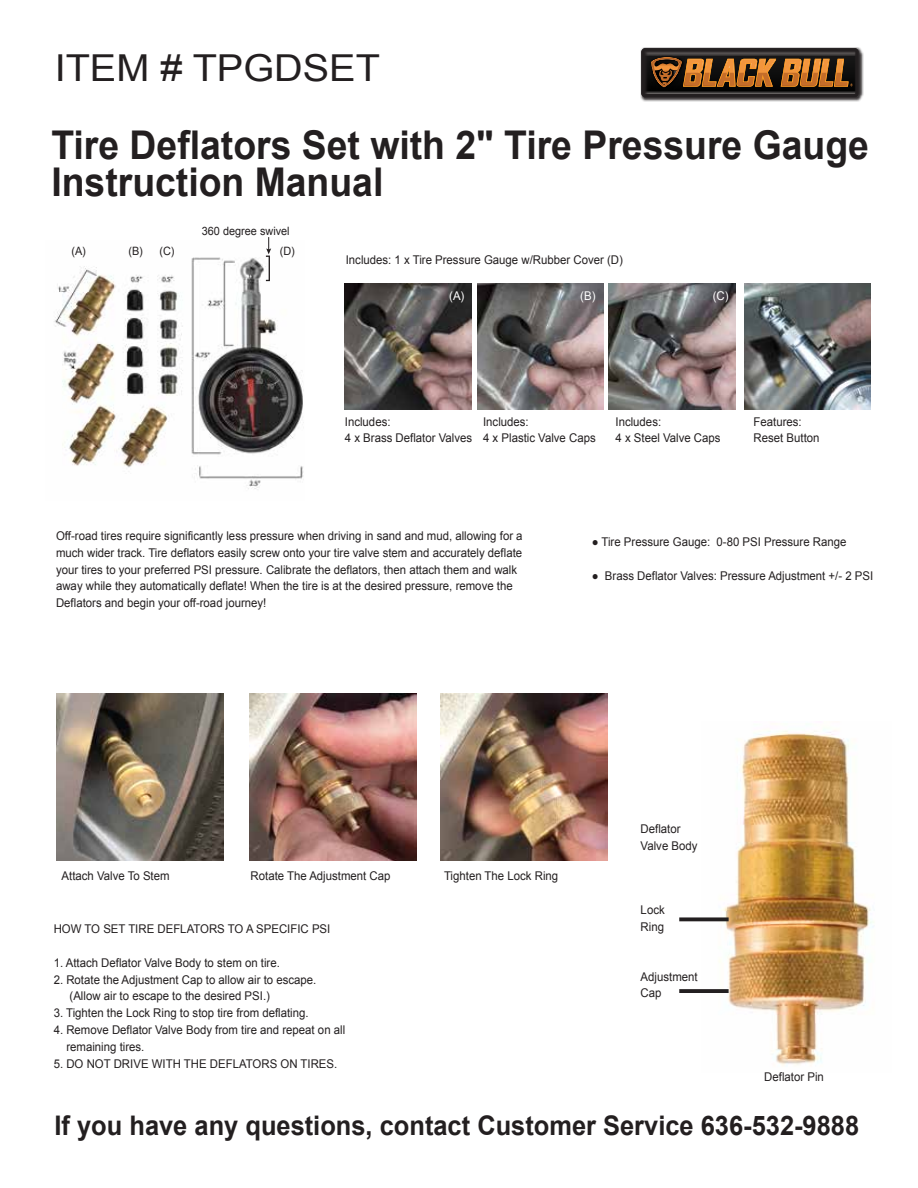
<style>
.page{position:relative;width:918px;height:1188px;background:#fff}
.page>*{position:absolute;margin:0;border:0;box-sizing:border-box;transform-origin:0 0}
.t1{font:700 39.6px/36.5px "Arial";color:#231f20;scale:.94 1}
.t2{font:37.2px "Arial";color:#231f20;scale:1.07 1}
.t3{font:700 27px "Arial";color:#231f20;scale:.94 1}
.t4{font:12px/16.8px "Arial";color:#231f20;scale:.95 1}
.t5{font:12px "Arial";color:#fff;scale:.95 1}
.t6{font:11.55px "Arial";color:#231f20;scale:.95 1}
</style>
<div class="page">
<img style="left:477px;top:283px;width:127px;height:127px">
<img style="left:640px;top:47px;width:224px;height:55px">
<svg style="left:641px;top:47px;width:218px;height:50px;background:#5f4126"></svg>
<img style="left:249px;top:693px;width:167px;height:168px">
<img style="left:56px;top:693px;width:167px;height:168px">
<img style="left:440px;top:693px;width:168px;height:168px">
<img style="left:702px;top:730px;width:172px;height:336px">
<svg style="left:679px;top:917px;width:50px;height:4px"></svg>
<svg style="left:679px;top:989px;width:50px;height:4px"></svg>
<img style="left:609px;top:283px;width:126px;height:127px">
<img style="left:345px;top:283px;width:126px;height:126px">
<img style="left:54px;top:248px;width:250px;height:242px">
<svg style="left:266px;top:237px;width:5px;height:44px"></svg>
<img style="left:745px;top:283px;width:126px;height:126px">
<h2 class="t2" style="left:55px;top:43px;width:306px">ITEM # TPGDSET</h2>
<h1 class="t1" style="left:51px;top:128px;width:871px">Tire Deflators Set with 2" Tire Pressure Gauge<br>Instruction Manual</h1>
<p class="t6" style="left:202px;top:224px;width:94px">360 degree swivel</p>
<p class="t6" style="left:71px;top:244px;width:17px">(A)</p>
<p class="t6" style="left:128px;top:244px;width:50px">(B) (C)</p>
<p class="t6" style="left:280px;top:244px;width:17px">(D)</p>
<p class="t4" style="left:346px;top:252px;width:293px">Includes: 1 x Tire Pressure Gauge w/Rubber Cover (D)</p>
<p class="t5" style="left:449px;top:288px;width:18px">(A)</p>
<p class="t5" style="left:580px;top:288px;width:18px">(B)</p>
<p class="t5" style="left:713px;top:288px;width:18px">(C)</p>
<p class="t4" style="left:345px;top:413px;width:135px">Includes:<br>4 x Brass Deflator Valves</p>
<p class="t4" style="left:754px;top:413px;width:71px">Features:<br>Reset Button</p>
<p class="t4" style="left:483px;top:413px;width:120px">Includes:<br>4 x Plastic Valve Caps</p>
<p class="t4" style="left:616px;top:413px;width:112px">Includes:<br>4 x Steel Valve Caps</p>
<p class="t4" style="left:56px;top:528px;width:493px">Off-road tires require significantly less pressure when driving in sand and mud, allowing for a much wider track. Tire deflators easily screw onto your tire valve stem and accurately deflate your tires to your preferred PSI pressure. Calibrate the deflators, then attach them and walk away while they automatically deflate! When the tire is at the desired pressure, remove the Deflators and begin your off-road journey!</p>
<p class="t4" style="left:592px;top:534px;width:270px">● Tire Pressure Gauge: 0-80 PSI Pressure Range</p>
<p class="t4" style="left:592px;top:567px;width:298px">● Brass Deflator Valves: Pressure Adjustment +/- 2 PSI</p>
<p class="t4" style="left:62px;top:867px;width:115px">Attach Valve To Stem</p>
<p class="t4" style="left:251px;top:867px;width:149px">Rotate The Adjustment Cap</p>
<p class="t4" style="left:444px;top:867px;width:122px">Tighten The Lock Ring</p>
<p class="t4" style="left:54px;top:921px;width:293px">HOW TO SET TIRE DEFLATORS TO A SPECIFIC PSI</p>
<p class="t4" style="left:54px;top:954px;width:240px">1. Attach Deflator Valve Body to stem on tire.</p>
<p class="t4" style="left:70px;top:971px;width:261px;text-indent:-16px">2. Rotate the Adjustment Cap to allow air to escape. (Allow air to escape to the desired PSI.)</p>
<p class="t4" style="left:54px;top:1005px;width:270px">3. Tighten the Lock Ring to stop tire from deflating.</p>
<p class="t4" style="left:66px;top:1021px;width:295px;text-indent:-13px">4. Remove Deflator Valve Body from tire and repeat on all remaining tires.</p>
<p class="t4" style="left:54px;top:1055px;width:300px">5. DO NOT DRIVE WITH THE DEFLATORS ON TIRES.</p>
<p class="t4" style="left:641px;top:821px;width:61px">Deflator<br>Valve Body</p>
<p class="t4" style="left:641px;top:901px;width:27px">Lock<br>Ring</p>
<p class="t4" style="left:641px;top:968px;width:62px">Adjustment<br>Cap</p>
<p class="t4" style="left:764px;top:1069px;width:64px">Deflator Pin</p>
<h3 class="t3" style="left:55px;top:1108px;width:858px">If you have any questions, contact Customer Service 636-532-9888</h3>
</div>
